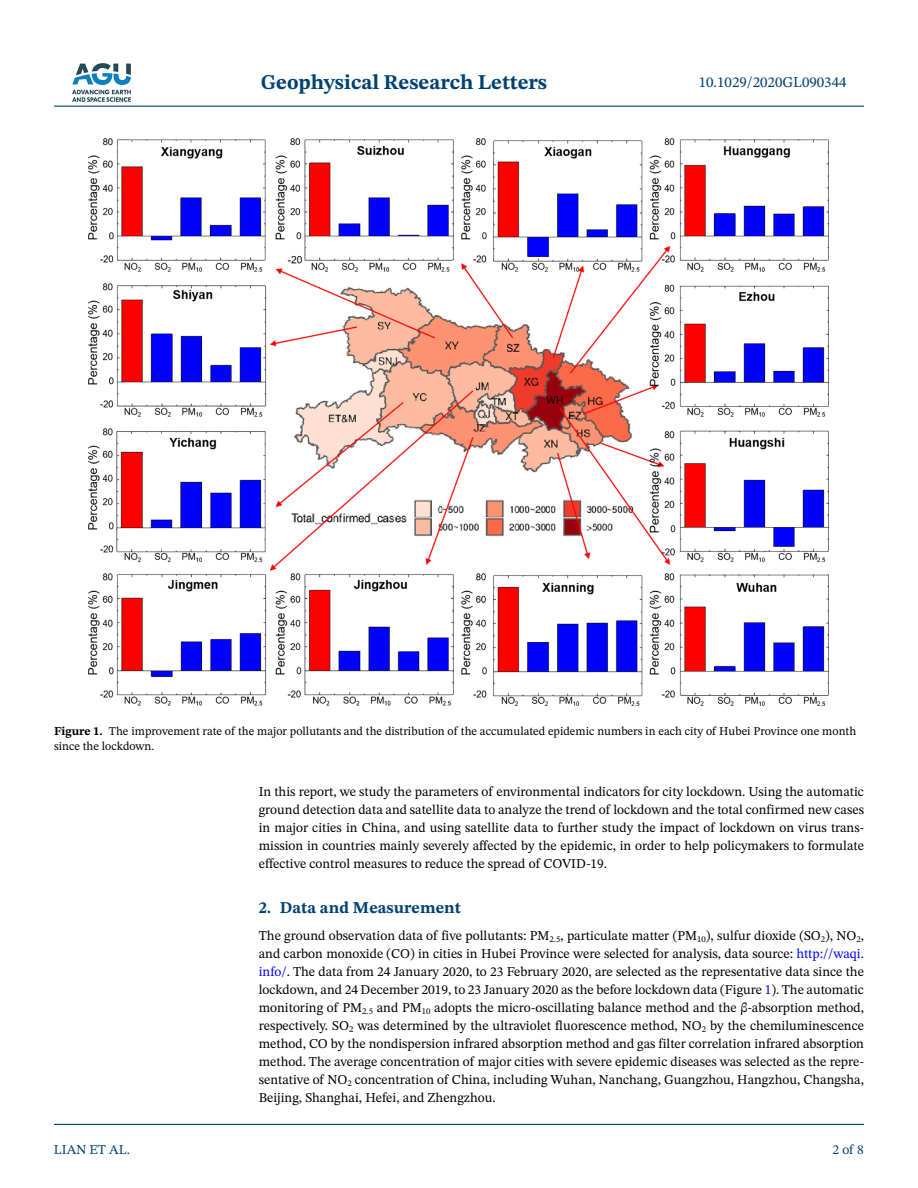
<style>
.page{position:relative;width:918px;height:1188px;background:#fff}
.page>*{position:absolute;margin:0;border:0;box-sizing:border-box;transform-origin:0 0}
.t1{font:700 21px "STIX Two Text";color:#004174}
.t2{font:700 16.5px "STIX Two Text";color:#004174}
.t3{font:15px "STIX Two Text";color:#004174}
.t4{font:13.5px/18px "STIX Two Text";color:#000;text-align:justify}
.t5{font:13.5px "STIX Two Text";color:#004174}
.t6{font:12px/15px "STIX Two Text";color:#000}
.s1{font-weight:700}
.s2{color:#00f}
</style>
<div class="page">
<hr style="left:54px;top:106px;width:810px;height:1px;background:#004174">
<hr style="left:54px;top:1124px;width:810px;height:1px;background:#004174">
<img style="left:72px;top:63px;width:59px;height:39px">
<img style="left:88px;top:138px;width:741px;height:568px">
<h1 class="t1" style="left:261px;top:67px;width:288px">Geophysical Research Letters</h1>
<p class="t3" style="left:699px;top:72px;width:149px">10.1029/2020GL090344</p>
<p class="t6" style="left:54px;top:724px;width:804px"><span class="s1">Figure 1.</span> The improvement rate of the major pollutants and the distribution of the accumulated epidemic numbers in each city of Hubei Province one month since the lockdown.</p>
<p class="t5" style="left:54px;top:1140px;width:78px">LIAN ET AL.</p>
<p class="t4" style="left:259px;top:783px;width:607px">In this report, we study the parameters of environmental indicators for city lockdown. Using the automatic ground detection data and satellite data to analyze the trend of lockdown and the total confirmed new cases in major cities in China, and using satellite data to further study the impact of lockdown on virus trans&shy;mission in countries mainly severely affected by the epidemic, in order to help policymakers to formulate effective control measures to reduce the spread of COVID-19.</p>
<p class="t2" style="left:259px;top:896px;width:204px">2. Data and Measurement</p>
<p class="t4" style="left:259px;top:927px;width:607px">The ground observation data of five pollutants: PM<sub>2.5</sub>, particulate matter (PM<sub>10</sub>), sulfur dioxide (SO<sub>2</sub>), NO<sub>2</sub>, and carbon monoxide (CO) in cities in Hubei Province were selected for analysis, data source: <span class="s2">http://waqi. info/</span>. The data from 24 January 2020, to 23 February 2020, are selected as the representative data since the lockdown, and 24 December 2019, to 23 January 2020 as the before lockdown data (Figure <span class="s2">1</span>). The automatic monitoring of PM<sub>2.5</sub> and PM<sub>10</sub> adopts the micro-oscillating balance method and the β-absorption method, respectively. SO<sub>2</sub> was determined by the ultraviolet fluorescence method, NO<sub>2</sub> by the chemiluminescence method, CO by the nondispersion infrared absorption method and gas filter correlation infrared absorption method. The average concentration of major cities with severe epidemic diseases was selected as the repre&shy;sentative of NO<sub>2</sub> concentration of China, including Wuhan, Nanchang, Guangzhou, Hangzhou, Changsha, Beijing, Shanghai, Hefei, and Zhengzhou.</p>
<p class="t5" style="left:833px;top:1140px;width:33px">2 of 8</p>
</div>
